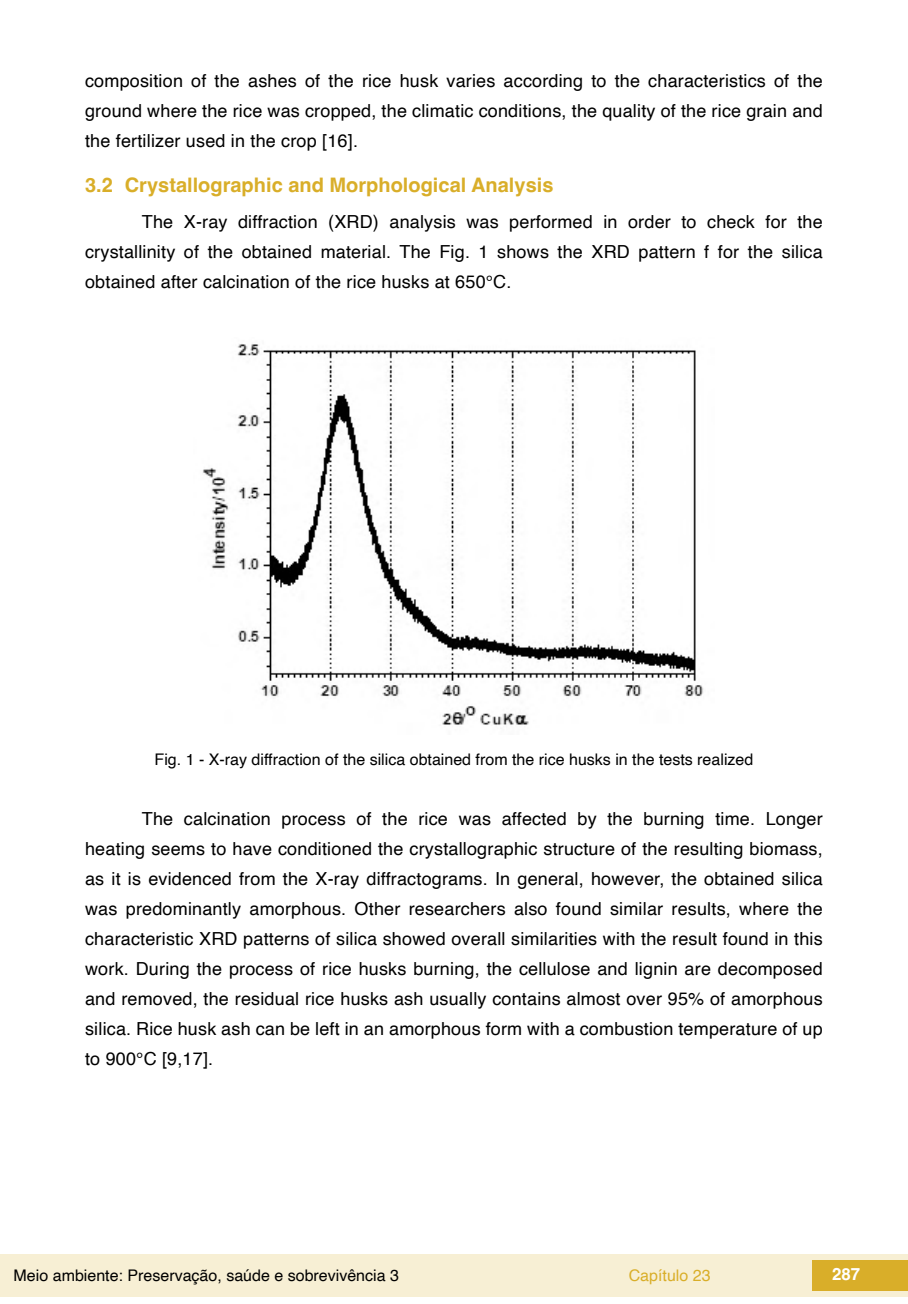
<style>
.page{position:relative;width:908px;height:1304px;background:#fff}
.page>*{position:absolute;margin:0;border:0;box-sizing:border-box;transform-origin:0 0}
.t1{font:700 20px "Helvetica";color:#d9ae29}
.t2{font:18px/30px "Helvetica";letter-spacing:.01em;color:#000;text-align:justify}
.t3{font:700 16.8px "Helvetica";color:#fff}
.t4{font:16px "Helvetica";color:#000}
.t5{font:16px "Helvetica";color:#d9ae29}
</style>
<div class="page">
<div style="left:0;top:1254px;width:906px;height:43px;background:#f7efd4"></div>
<div style="left:812px;top:1261px;width:95px;height:30px;background:#d9ae29"></div>
<img style="left:203px;top:344px;width:501px;height:381px">
<p class="t2" style="left:85px;top:66px;width:739px">composition of the ashes of the rice husk varies according to the characteristics of the ground where the rice was cropped, the climatic conditions, the quality of the rice grain and the fertilizer used in the crop [16].</p>
<p class="t1" style="left:85px;top:173px;width:469px">3.2 Crystallographic and Morphological Analysis</p>
<p class="t2" style="left:85px;top:207px;width:738px;text-indent:57px">The X-ray diffraction (XRD) analysis was performed in order to check for the crystallinity of the obtained material. The Fig. 1 shows the XRD pattern f for the silica obtained after calcination of the rice husks at 650°C.</p>
<p class="t4" style="left:154px;top:747px;width:600px">Fig. 1 - X-ray diffraction of the silica obtained from the rice husks in the tests realized</p>
<p class="t2" style="left:85px;top:804px;width:738px;text-indent:57px">The calcination process of the rice was affected by the burning time. Longer heating seems to have conditioned the crystallographic structure of the resulting biomass, as it is evidenced from the X-ray diffractograms. In general, however, the obtained silica was predominantly amorphous. Other researchers also found similar results, where the characteristic XRD patterns of silica showed overall similarities with the result found in this work. During the process of rice husks burning, the cellulose and lignin are decomposed and removed, the residual rice husks ash usually contains almost over 95% of amorphous silica. Rice husk ash can be left in an amorphous form with a combustion temperature of up to 900°C [9,17].</p>
<p class="t4" style="left:14px;top:1263px;width:387px">Meio ambiente: Preservação, saúde e sobrevivência 3</p>
<p class="t5" style="left:628px;top:1263px;width:83px">Capítulo 23</p>
<p class="t3" style="left:831px;top:1264px;width:30px">287</p>
</div>
